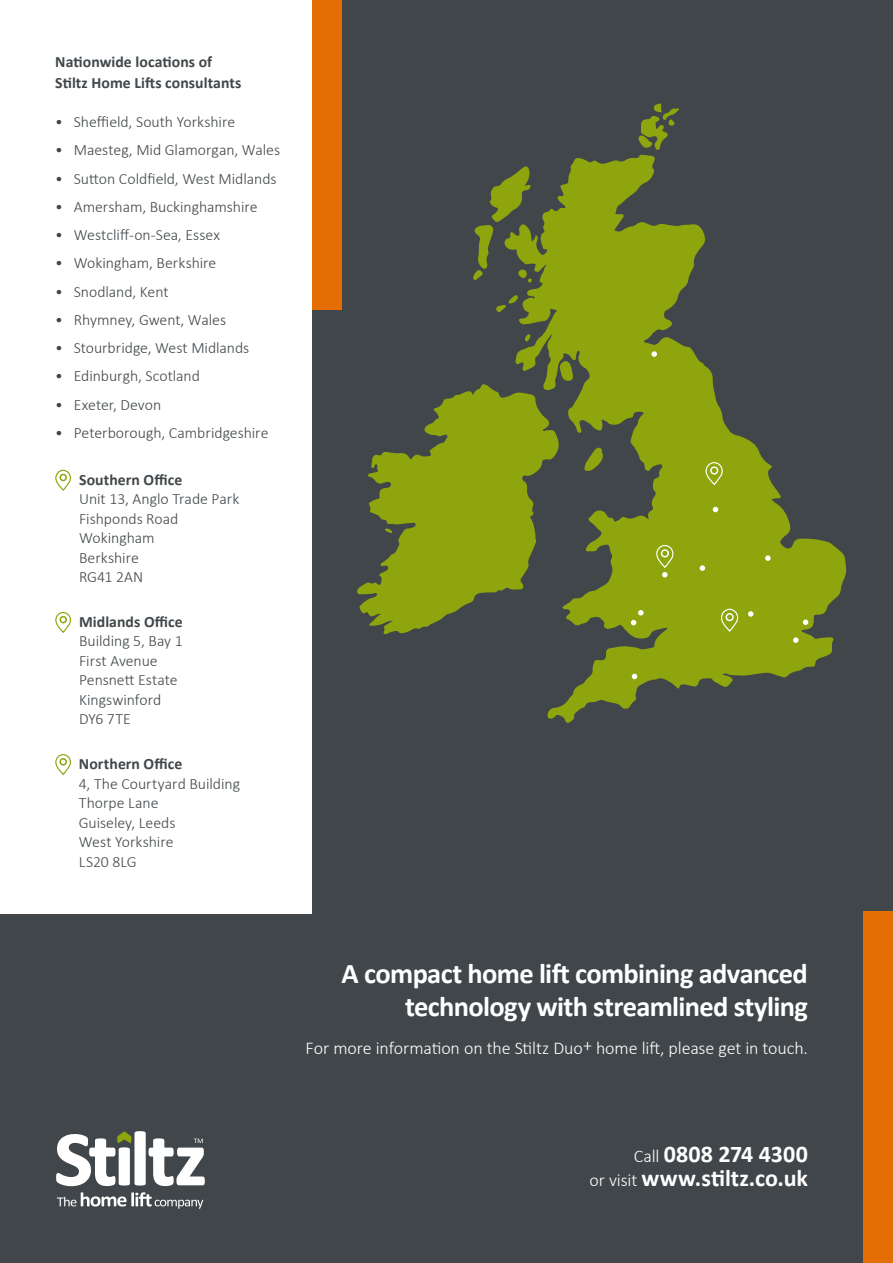
<style>
.page{position:relative;width:893px;height:1263px;background:#404649}
.page>*{position:absolute;margin:0;border:0;box-sizing:border-box;transform-origin:0 0}
.t1{font:700 28.5px/33px "Calibri";letter-spacing:-.025em;color:#fff;text-align:right}
.t2{font:700 24px/24px "Calibri";letter-spacing:.005em;color:#fff;text-align:right}
.t3{font:300 18px "Calibri";letter-spacing:-.005em;color:#fff}
.t4{font:300 15.75px/19.5px "Calibri";color:#404649}
.t5{font:700 15.75px/21px "Calibri";letter-spacing:.005em;color:#404649}
.s1{font-weight:300;font-size:18px}
</style>
<div class="page">
<div style="left:312px;top:0;width:30px;height:309px;background:#e56e02"></div>
<div style="left:0;top:0;width:312px;height:913px;background:#fff"></div>
<div style="left:863px;top:911px;width:30px;height:352px;background:#e56e02"></div>
<svg style="left:55px;top:611px;width:16px;height:22px"></svg>
<svg style="left:55px;top:754px;width:16px;height:21px"></svg>
<svg style="left:55px;top:469px;width:16px;height:22px"></svg>
<svg style="left:56px;top:1131px;width:149px;height:55px"></svg>
<svg style="left:57px;top:1192px;width:146px;height:17px"></svg>
<svg style="left:357px;top:103px;width:489px;height:620px"></svg>
<svg style="left:705px;top:461px;width:18px;height:24px"></svg>
<svg style="left:720px;top:608px;width:19px;height:24px"></svg>
<svg style="left:793px;top:637px;width:6px;height:6px"></svg>
<svg style="left:803px;top:619px;width:5px;height:6px"></svg>
<svg style="left:748px;top:611px;width:5px;height:6px"></svg>
<svg style="left:765px;top:555px;width:6px;height:6px"></svg>
<svg style="left:632px;top:674px;width:5px;height:5px"></svg>
<svg style="left:631px;top:610px;width:13px;height:15px"></svg>
<svg style="left:656px;top:544px;width:18px;height:33px"></svg>
<svg style="left:700px;top:565px;width:5px;height:6px"></svg>
<svg style="left:713px;top:507px;width:5px;height:5px"></svg>
<svg style="left:651px;top:351px;width:6px;height:6px"></svg>
<p class="t5" style="left:55px;top:51px;width:188px">Nationwide locations of<br>Stiltz Home Lifts consultants</p>
<p class="t4" style="left:55px;top:111px;width:181px">• Sheffield, South Yorkshire</p>
<p class="t4" style="left:55px;top:140px;width:226px">• Maesteg, Mid Glamorgan, Wales</p>
<p class="t4" style="left:55px;top:168px;width:223px">• Sutton Coldfield, West Midlands</p>
<p class="t4" style="left:55px;top:196px;width:204px">• Amersham, Buckinghamshire</p>
<p class="t4" style="left:55px;top:224px;width:166px">• Westcliff-on-Sea, Essex</p>
<p class="t4" style="left:55px;top:253px;width:163px">• Wokingham, Berkshire</p>
<p class="t4" style="left:55px;top:281px;width:115px">• Snodland, Kent</p>
<p class="t4" style="left:55px;top:309px;width:172px">• Rhymney, Gwent, Wales</p>
<p class="t4" style="left:55px;top:337px;width:196px">• Stourbridge, West Midlands</p>
<p class="t4" style="left:55px;top:366px;width:146px">• Edinburgh, Scotland</p>
<p class="t4" style="left:55px;top:394px;width:107px">• Exeter, Devon</p>
<p class="t4" style="left:55px;top:422px;width:215px">• Peterborough, Cambridgeshire</p>
<p class="t5" style="left:79px;top:469px;width:105px">Southern Office</p>
<p class="t4" style="left:79px;top:488px;width:162px">Unit 13, Anglo Trade Park<br>Fishponds Road<br>Wokingham<br>Berkshire<br>RG41 2AN</p>
<p class="t5" style="left:79px;top:611px;width:105px">Midlands Office</p>
<p class="t4" style="left:79px;top:631px;width:105px">Building 5, Bay 1<br>First Avenue<br>Pensnett Estate<br>Kingswinford<br>DY6 7TE</p>
<p class="t5" style="left:79px;top:753px;width:105px">Northern Office</p>
<p class="t4" style="left:79px;top:773px;width:163px">4, The Courtyard Building<br>Thorpe Lane<br>Guiseley, Leeds<br>West Yorkshire<br>LS20 8LG</p>
<h1 class="t1" style="left:342px;top:957px;width:468px">A compact home lift combining advanced technology with streamlined styling</h1>
<p class="t3" style="left:306px;top:1036px;width:504px">For more information on the Stiltz Duo+ home lift, please get in touch.</p>
<h2 class="t2" style="left:589px;top:1142px;width:220px"><span class="s1">Call</span> 0808 274 4300<br><span class="s1">or visit</span> www.stiltz.co.uk</h2>
</div>
